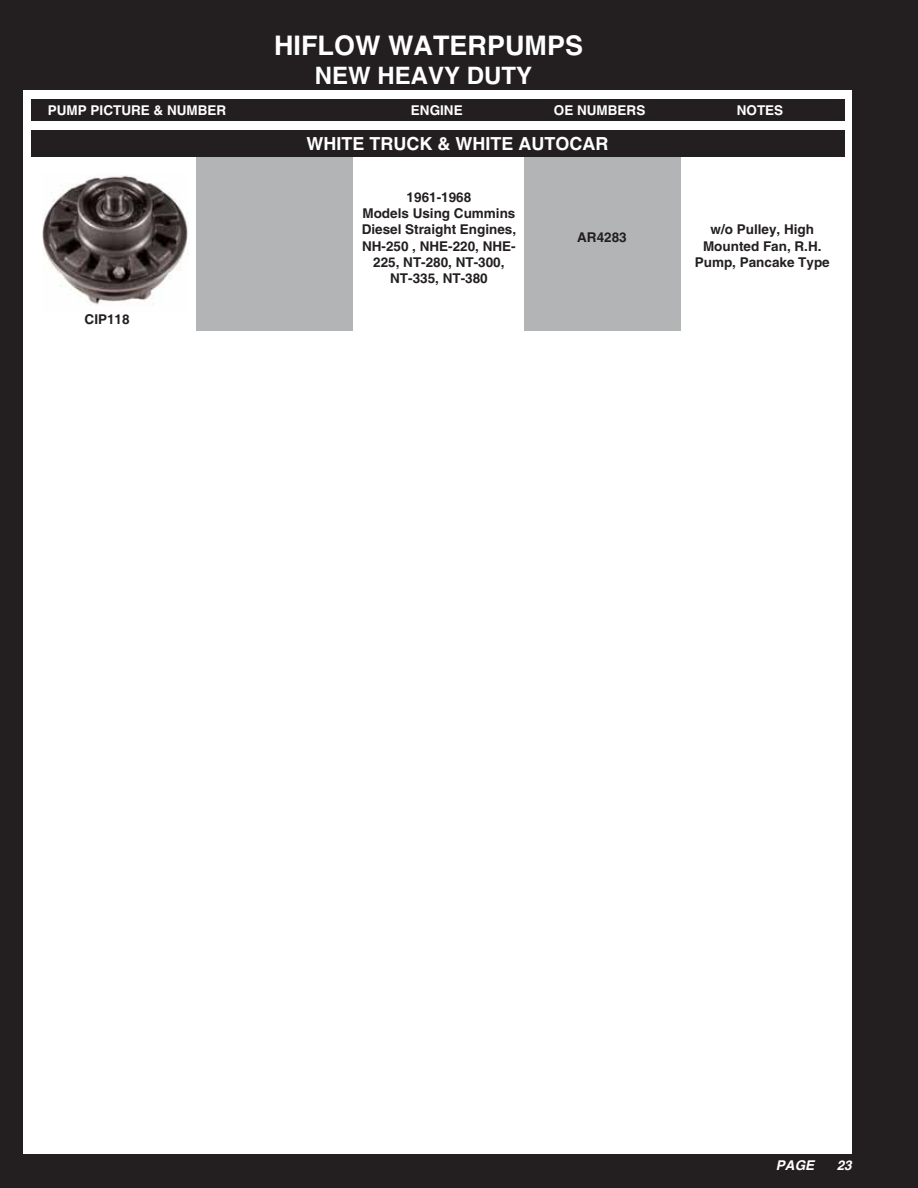
<style>
.page{position:relative;width:918px;height:1188px;background:#231f20}
.page>*{position:absolute;margin:0;border:0;box-sizing:border-box;transform-origin:0 0}
.t1{font:700 27px "Helvetica";color:#fff}
.t2{font:700 24px "Helvetica";color:#fff}
.t3{font:700 18px "Helvetica";color:#fff}
.t4{font:700 13.5px/16.2px "Helvetica";color:#231f20;text-align:center}
.t5{font:700 13.5px "Helvetica";color:#fff}
.t6{font:italic 700 13.5px "Helvetica";color:#fff}
</style>
<div class="page">
<div style="left:23px;top:90px;width:829px;height:1063px;background:#fff"></div>
<div style="left:196px;top:137px;width:156px;height:1005px;background:#b2b4b6"></div>
<div style="left:524px;top:142px;width:156px;height:1000px;background:#b2b4b6"></div>
<div style="left:32px;top:100px;width:813px;height:21px;background:#231f20"></div>
<img style="left:43px;top:175px;width:146px;height:130px">
<div style="left:32px;top:130px;width:813px;height:27px;background:#231f20"></div>
<div style="left:24px;top:331px;width:824px;height:820px;background:#fff"></div>
<h1 class="t1" style="left:274px;top:36px;width:310px">HIFLOW WATERPUMPS</h1>
<h2 class="t2" style="left:315px;top:67px;width:219px">NEW HEAVY DUTY</h2>
<p class="t5" style="left:48px;top:105px;width:180px">PUMP PICTURE &amp; NUMBER</p>
<p class="t5" style="left:411px;top:105px;width:53px">ENGINE</p>
<p class="t5" style="left:554px;top:105px;width:93px">OE NUMBERS</p>
<p class="t5" style="left:737px;top:105px;width:48px">NOTES</p>
<p class="t4" style="left:85px;top:312px;width:47px">CIP118</p>
<h3 class="t3" style="left:306px;top:137px;width:303px">WHITE TRUCK &amp; WHITE AUTOCAR</h3>
<p class="t4" style="left:362px;top:190px;width:156px">1961-1968<br>Models Using Cummins<br>Diesel Straight Engines,<br>NH-250 , NHE-220, NHE-<br>225, NT-280, NT-300,<br>NT-335, NT-380</p>
<p class="t4" style="left:577px;top:231px;width:51px">AR4283</p>
<p class="t4" style="left:695px;top:223px;width:137px">w/o Pulley, High<br>Mounted Fan, R.H.<br>Pump, Pancake Type</p>
<p class="t6" style="left:776px;top:1161px;width:40px">PAGE</p>
<p class="t6" style="left:837px;top:1161px;width:17px">23</p>
</div>
